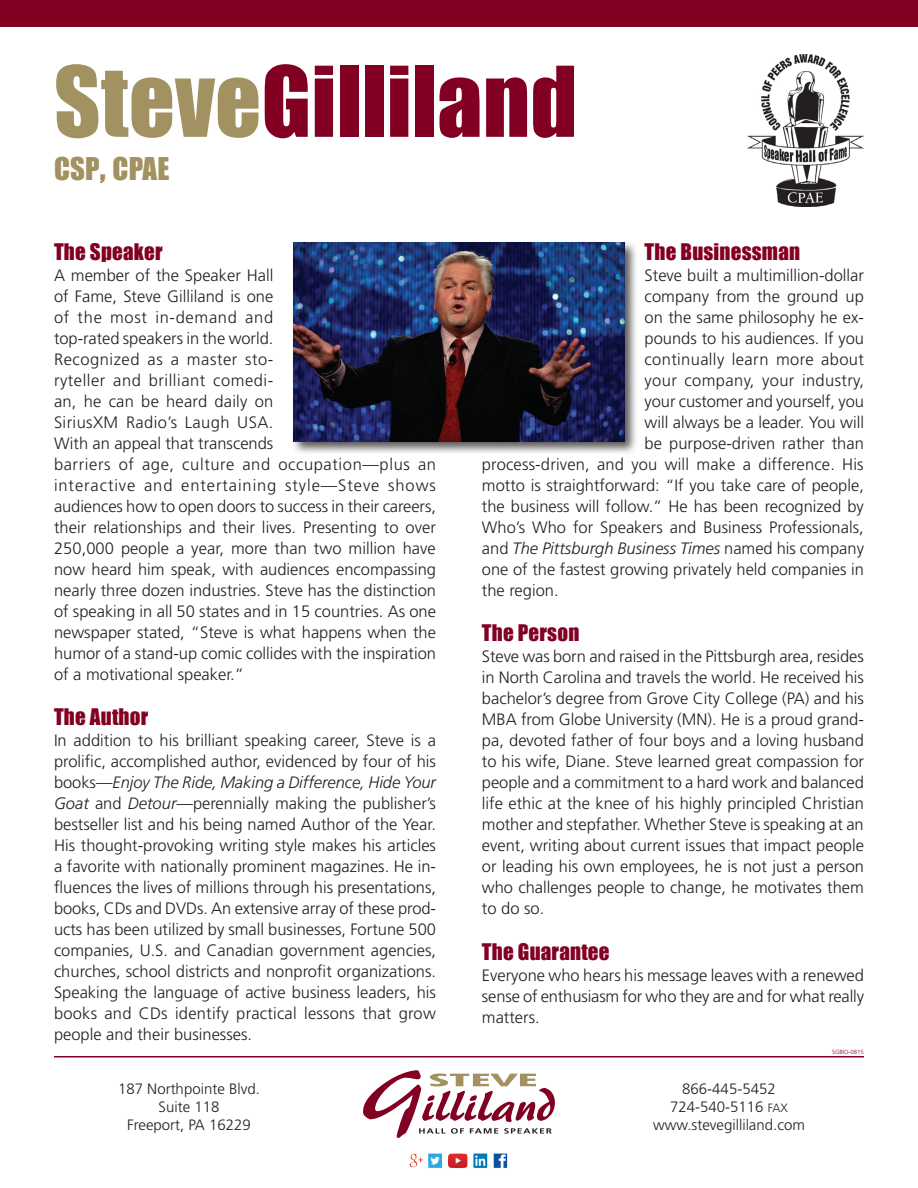
<style>
.page{position:relative;width:918px;height:1188px;background:#fff}
.page>*{position:absolute;margin:0;border:0;box-sizing:border-box;transform-origin:0 0}
.t1{font:90px "Impact";letter-spacing:.005em;color:#820123}
.t2{font:28.8px "Impact SC800";letter-spacing:.005em;color:#a29161}
.Head_2{font:21px "Impact";letter-spacing:.01em;color:#820123}
.Body_2{font:300 16.5px/21px "Frutiger";color:#231f20;text-align:justify}
.Body_2-2{font:italic 300 16.5px "Frutiger";color:#231f20}
.Body_2-3{font:300 16.5px "Frutiger";letter-spacing:.02em;color:#231f20}
.Body_2-4{font:300 16.5px "Frutiger";letter-spacing:.025em;color:#231f20}
.t3{font:300 15px/18px "Frutiger";color:#231f20;text-align:center}
.t4{font:300 6px "Frutiger";color:#820123}
.s1{color:#a29161}
.s2{font-size:36px}
.s3{font-style:italic}
.s4{font-style:normal}
.s5{font-family:"Frutiger Light SC800";font-weight:400;font-size:12px}
</style>
<div class="page">
<hr style="left:54px;top:1056px;width:810px;height:2px;background:#820123">
<div style="left:0;top:0;width:918px;height:27px;background:#820123"></div>
<img style="left:747px;top:54px;width:117px;height:152px">
<div style="left:291px;top:240px;width:347px;height:215px;background:#231f20;opacity:.75"></div>
<img style="left:294px;top:243px;width:330px;height:198px">
<svg style="left:363px;top:1070px;width:192px;height:68px"></svg>
<img style="left:409px;top:1153px;width:99px;height:16px">
<p class="t1" style="left:54px;top:32px;width:525px"><span class="s1">Steve</span>Gilliland</p>
<p class="t2" style="left:54px;top:146px;width:117px">CSP<span class="s2">,</span> CPAE</p>
<p class="Head_2" style="left:54px;top:235px;width:110px">The Speaker</p>
<p class="Body_2" style="left:54px;top:264px;width:384px;text-align:left">A member of the Speaker Hall<br>of Fame, Steve Gilliland is one<br>of the most in-demand and<br>top-rated speakers in the world.<br>Recognized as a master sto-<br>ryteller and brilliant comedi-<br>an, he can be heard daily on<br>SiriusXM Radio’s Laugh USA.<br>With an appeal that transcends<br>barriers of age, culture and occupation—plus an interactive and entertaining style—Steve shows audiences how to open doors to success in their careers, their relationships and their lives. Presenting to over 250,000 people a year, more than two million have now heard him speak, with audiences encompassing nearly three dozen industries. Steve has the distinction of speaking in all 50 states and in 15 countries. As one newspaper stated, “Steve is what happens when the humor of a stand-up comic collides with the inspiration of a motivational speaker.”</p>
<p class="Head_2" style="left:54px;top:701px;width:96px">The Author</p>
<p class="Body_2" style="left:54px;top:730px;width:384px">In addition to his brilliant speaking career, Steve is a prolific, accomplished author, evidenced by four of his books—<span class="s3">Enjoy The Ride, Making a Difference, Hide Your Goat</span> and <span class="s3">Detour—</span>perennially making the publisher’s bestseller list and his being named Author of the Year.<br>His thought-provoking writing style makes his articles a favorite with nationally prominent magazines. He in&shy;fluences the lives of millions through his presentations, books, CDs and DVDs. An extensive array of these prod&shy;ucts has been utilized by small businesses, Fortune 500 companies, U.S. and Canadian government agencies, churches, school districts and nonprofit organizations.<br>Speaking the language of active business leaders, his books and CDs identify practical lessons that grow people and their businesses.</p>
<p class="Head_2" style="left:645px;top:235px;width:157px">The Businessman</p>
<p class="Body_2" style="left:645px;top:264px;width:221px">Steve built a multimillion-dollar</p>
<p class="Body_2" style="left:645px;top:285px;width:221px">company from the ground up</p>
<p class="Body_2" style="left:645px;top:306px;width:221px">on the same philosophy he ex-</p>
<p class="Body_2" style="left:645px;top:327px;width:221px">pounds to his audiences. If you</p>
<p class="Body_2-3" style="left:645px;top:350px;width:221px">continually learn more about</p>
<p class="Body_2-4" style="left:645px;top:371px;width:221px">your company, your industry,</p>
<p class="Body_2" style="left:645px;top:390px;width:221px">your customer and yourself, you</p>
<p class="Body_2" style="left:645px;top:411px;width:221px">will always be a leader. You will</p>
<p class="Body_2" style="left:645px;top:432px;width:221px">be purpose-driven rather than</p>
<p class="Body_2" style="left:482px;top:453px;width:383px">process-driven, and you will make a difference. His</p>
<p class="Body_2" style="left:482px;top:474px;width:384px">motto is straightforward: “If you take care of people,</p>
<p class="Body_2" style="left:482px;top:495px;width:384px">the business will follow.” He has been recognized by</p>
<p class="Body_2" style="left:482px;top:516px;width:383px">Who’s Who for Speakers and Business Professionals,</p>
<p class="Body_2-2" style="left:482px;top:538px;width:384px"><span class="s4">and</span> The Pittsburgh Business Times <span class="s4">named his company</span></p>
<p class="Body_2" style="left:482px;top:558px;width:384px">one of the fastest growing privately held companies in</p>
<p class="Body_2" style="left:482px;top:579px;width:78px">the region.</p>
<p class="Head_2" style="left:482px;top:617px;width:99px">The Person</p>
<p class="Body_2" style="left:482px;top:646px;width:384px">Steve was born and raised in the Pittsburgh area, resides in North Carolina and travels the world. He received his bachelor’s degree from Grove City College (PA) and his MBA from Globe University (MN). He is a proud grand&shy;pa, devoted father of four boys and a loving husband to his wife, Diane. Steve learned great compassion for people and a commitment to a hard work and balanced life ethic at the knee of his highly principled Christian mother and stepfather. Whether Steve is speaking at an event, writing about current issues that impact people or leading his own employees, he is not just a person who challenges people to change, he motivates them to do so.</p>
<p class="Head_2" style="left:482px;top:935px;width:129px">The Guarantee</p>
<p class="Body_2" style="left:482px;top:964px;width:384px">Everyone who hears his message leaves with a renewed sense of enthusiasm for who they are and for what really matters.</p>
<p class="t4" style="left:832px;top:1048px;width:33px">SGBIO-0815</p>
<p class="t3" style="left:118px;top:1080px;width:143px">187 Northpointe Blvd.<br>Suite 118<br>Freeport, PA 16229</p>
<p class="t3" style="left:653px;top:1080px;width:153px">866-445-5452<br>724-540-5116 <span class="s5">fax </span>www.stevegilliland.com</p>
</div>
